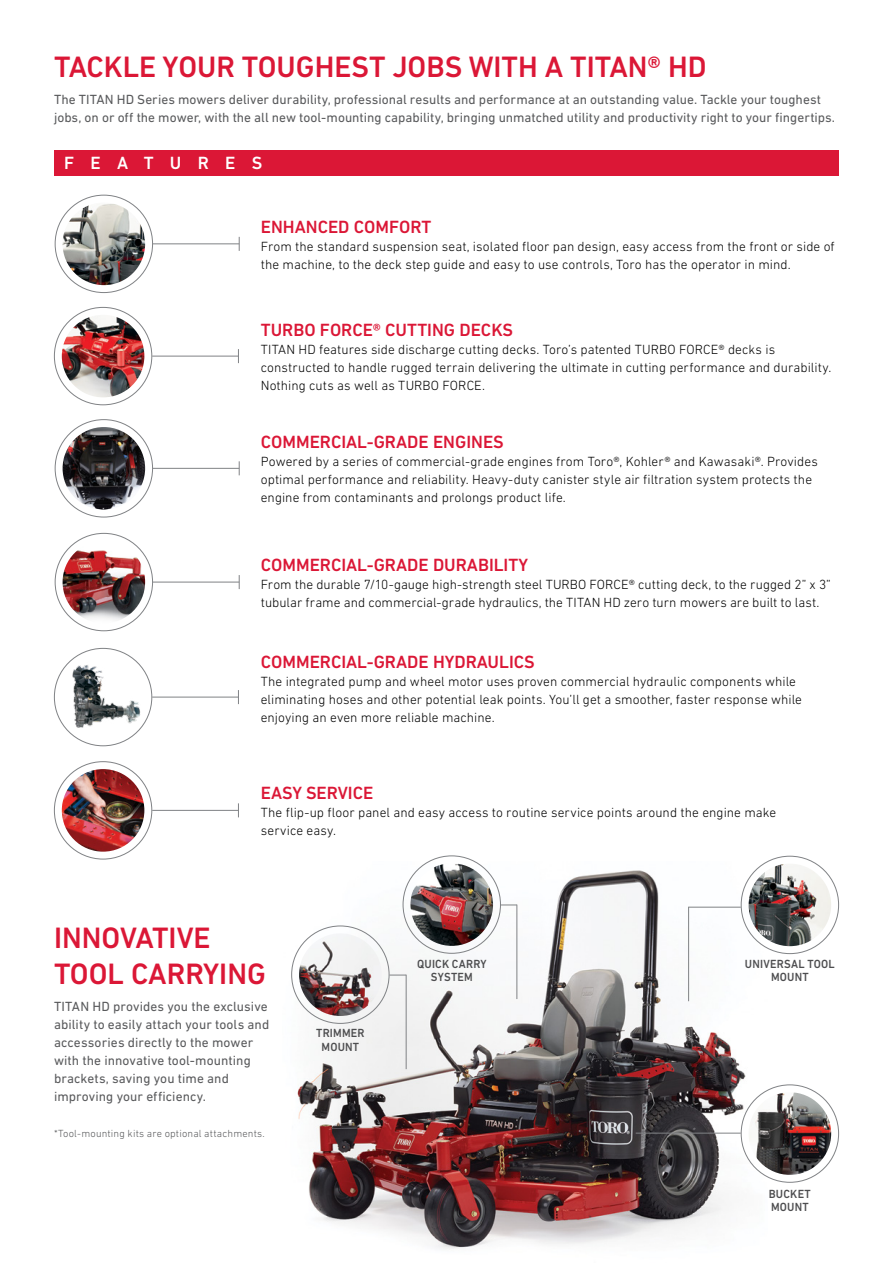
<style>
.page{position:relative;width:893px;height:1263px;background:#fff}
.page>*{position:absolute;margin:0;border:0;box-sizing:border-box;transform-origin:0 0}
.t1{font:500 30px/36px "DIN Next LT Pro";color:#db1736}
.t2{font:500 18px "DIN Next LT Pro";color:#db1736}
.t3{font:500 18px "DIN Next LT Pro";letter-spacing:.905em;color:#fff}
.t4{font:300 13.5px/18px "DIN Next LT Pro";letter-spacing:.005em;color:#000}
.t5{font:13.5px/18px "DIN Next LT Pro";letter-spacing:.005em;color:#58595b}
.t6{font:500 12px/13.5px "DIN Next LT Pro";letter-spacing:.02em;color:#4d4d4f;text-align:center;scale:.95 1}
.t7{font:300 10.5px "DIN Next LT Pro";letter-spacing:.015em;color:#58595b}
</style>
<div class="page">
<div style="left:54px;top:150px;width:785px;height:25px;background:#db1736"></div>
<img style="left:63px;top:203px;width:82px;height:82px;border-radius:41px">
<hr style="left:153px;top:243px;width:86px;height:1px;background:#808285">
<svg style="left:239px;top:237px;width:1px;height:14px"></svg>
<img style="left:62px;top:769px;width:82px;height:83px;border-radius:41px">
<hr style="left:152px;top:810px;width:86px;height:1px;background:#808285">
<svg style="left:238px;top:803px;width:1px;height:14px"></svg>
<img style="left:62px;top:315px;width:82px;height:82px;border-radius:41px">
<hr style="left:152px;top:356px;width:86px;height:1px;background:#808285">
<svg style="left:238px;top:349px;width:1px;height:14px"></svg>
<img style="left:63px;top:427px;width:82px;height:83px;border-radius:41px">
<hr style="left:153px;top:468px;width:86px;height:1px;background:#808285">
<svg style="left:239px;top:461px;width:1px;height:14px"></svg>
<img style="left:63px;top:541px;width:82px;height:82px;border-radius:41px">
<hr style="left:153px;top:582px;width:86px;height:1px;background:#808285">
<svg style="left:239px;top:575px;width:1px;height:14px"></svg>
<img style="left:62px;top:661px;width:82px;height:71px">
<hr style="left:152px;top:697px;width:86px;height:1px;background:#808285">
<svg style="left:238px;top:690px;width:1px;height:14px"></svg>
<img style="left:291px;top:861px;width:477px;height:388px">
<img style="left:300px;top:871px;width:333px;height:218px">
<img style="left:299px;top:933px;width:83px;height:83px;border-radius:41px">
<svg style="left:389px;top:975px;width:17px;height:1px"></svg>
<img style="left:410px;top:863px;width:83px;height:83px;border-radius:41px">
<img style="left:749px;top:864px;width:82px;height:82px;border-radius:41px">
<img style="left:749px;top:1092px;width:82px;height:83px;border-radius:41px">
<hr style="left:406px;top:975px;width:1px;height:94px;background:#808285">
<svg style="left:500px;top:904px;width:16px;height:1px"></svg>
<hr style="left:516px;top:904px;width:1px;height:95px;background:#808285">
<hr style="left:689px;top:907px;width:52px;height:1px;background:#808285">
<hr style="left:688px;top:907px;width:1px;height:94px;background:#808285">
<hr style="left:636px;top:1133px;width:105px;height:1px;background:#808285">
<p class="t1" style="left:54px;top:48px;width:654px">TACKLE YOUR TOUGHEST JOBS WITH A TITAN® HD</p>
<p class="t5" style="left:54px;top:90px;width:783px">The TITAN HD Series mowers deliver durability, professional results and performance at an outstanding value. Tackle your toughest jobs, on or off the mower, with the all new tool-mounting capability, bringing unmatched utility and productivity right to your fingertips.</p>
<p class="t3" style="left:64px;top:152px;width:200px">FEATURES</p>
<p class="t2" style="left:261px;top:216px;width:172px">ENHANCED COMFORT</p>
<p class="t4" style="left:261px;top:237px;width:575px">From the standard suspension seat, isolated floor pan design, easy access from the front or side of the machine, to the deck step guide and easy to use controls, Toro has the operator in mind.</p>
<p class="t2" style="left:261px;top:319px;width:254px">TURBO FORCE® CUTTING DECKS</p>
<p class="t4" style="left:261px;top:340px;width:572px">TITAN HD features side discharge cutting decks. Toro’s patented TURBO FORCE® decks is constructed to handle rugged terrain delivering the ultimate in cutting performance and durability.<br>Nothing cuts as well as TURBO FORCE.</p>
<p class="t2" style="left:261px;top:431px;width:245px">COMMERCIAL-GRADE ENGINES</p>
<p class="t4" style="left:261px;top:452px;width:559px">Powered by a series of commercial-grade engines from Toro®, Kohler® and Kawasaki®. Provides optimal performance and reliability. Heavy-duty canister style air filtration system protects the engine from contaminants and prolongs product life.</p>
<p class="t2" style="left:261px;top:554px;width:269px">COMMERCIAL-GRADE DURABILITY</p>
<p class="t4" style="left:261px;top:575px;width:572px">From the durable 7/10-gauge high-strength steel TURBO FORCE® cutting deck, to the rugged 2” x 3” tubular frame and commercial-grade hydraulics, the TITAN HD zero turn mowers are built to last.</p>
<p class="t2" style="left:261px;top:652px;width:275px">COMMERCIAL-GRADE HYDRAULICS</p>
<p class="t4" style="left:261px;top:673px;width:543px">The integrated pump and wheel motor uses proven commercial hydraulic components while eliminating hoses and other potential leak points. You’ll get a smoother, faster response while enjoying an even more reliable machine.</p>
<p class="t2" style="left:261px;top:782px;width:114px">EASY SERVICE</p>
<p class="t4" style="left:261px;top:803px;width:517px">The flip-up floor panel and easy access to routine service points around the engine make service easy.</p>
<p class="t1" style="left:54px;top:920px;width:213px">INNOVATIVE<br>TOOL CARRYING</p>
<p class="t5" style="left:54px;top:997px;width:217px">TITAN HD provides you the exclusive ability to easily attach your tools and accessories directly to the mower with the innovative tool-mounting brackets, saving you time and improving your efficiency.</p>
<p class="t7" style="left:54px;top:1127px;width:212px">*Tool-mounting kits are optional attachments.</p>
<p class="t6" style="left:316px;top:1026px;width:52px">TRIMMER</p>
<p class="t6" style="left:321px;top:1040px;width:41px">MOUNT</p>
<p class="t6" style="left:417px;top:956px;width:75px">QUICK CARRY<br>SYSTEM</p>
<p class="t6" style="left:745px;top:956px;width:96px">UNIVERSAL TOOL</p>
<p class="t6" style="left:771px;top:970px;width:41px">MOUNT</p>
<p class="t6" style="left:769px;top:1187px;width:46px">BUCKET</p>
<p class="t6" style="left:771px;top:1200px;width:41px">MOUNT</p>
</div>
